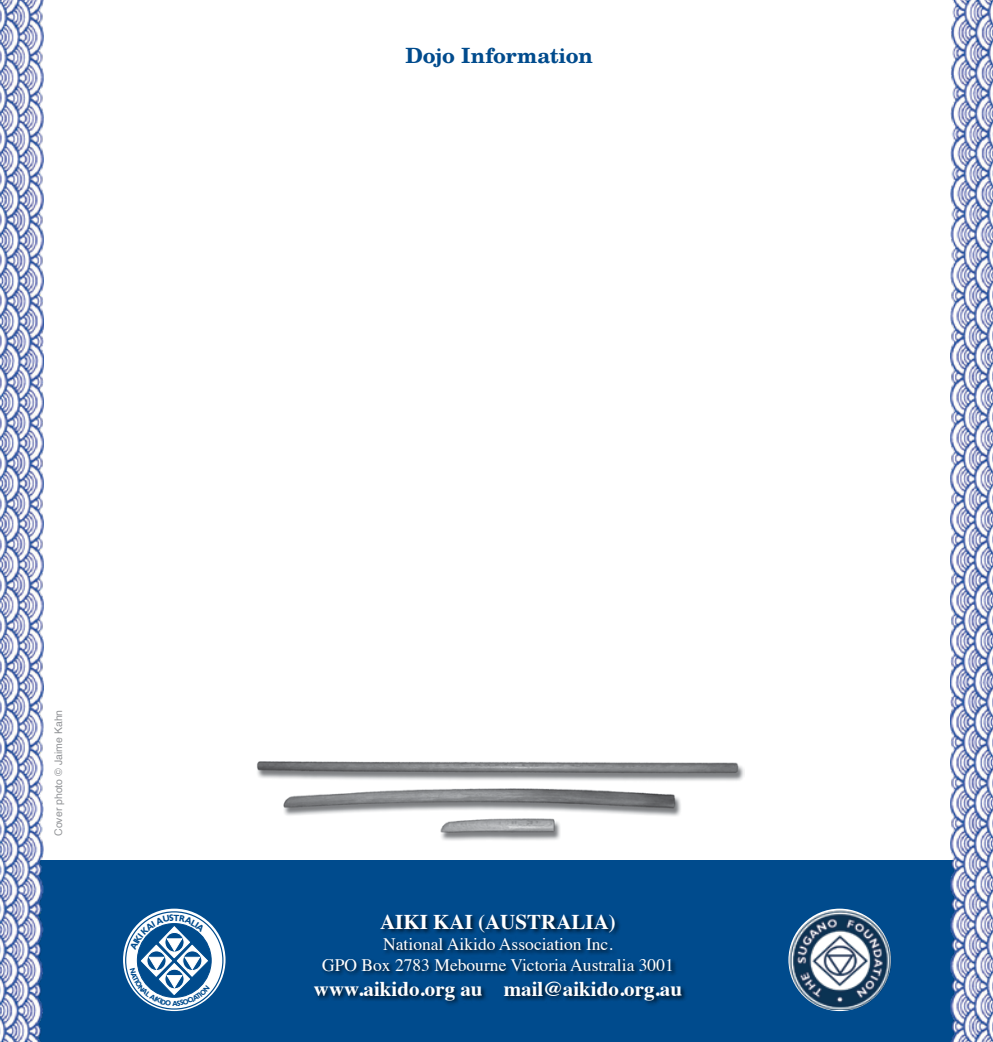
<style>
.page{position:relative;width:993px;height:1042px;background:#fff}
.page>*{position:absolute;margin:0;border:0;box-sizing:border-box;transform-origin:0 0}
.t1{font:700 21px "Times";color:#fff}
.t2{font:700 21px "Te X Gyre Schola";letter-spacing:-.015em;color:#004b8d}
.t3{font:17.5px/21px "Times";color:#fff;text-align:center}
.t4{font:10.5px "Helvetica";color:#939598}
</style>
<div class="page">
<div style="left:17px;top:860px;width:948px;height:182px;background:#004b8d"></div>
<img style="left:0;top:0;width:43px;height:1042px">
<img style="left:950px;top:0;width:42px;height:1042px">
<img style="left:257px;top:761px;width:487px;height:80px">
<div style="left:313px;top:914px;width:374px;height:92px;background:#000;opacity:.75"></div>
<svg style="left:123px;top:908px;width:102px;height:103px"></svg>
<svg style="left:126px;top:912px;width:97px;height:97px"></svg>
<img style="left:788px;top:909px;width:103px;height:101px">
<svg style="left:130px;top:914px;width:80px;height:92px"></svg>
<p class="t2" style="left:405px;top:38px;width:189px">Dojo Information</p>
<p class="t4" style="left:50px;top:836px;width:128px;rotate:-90deg">Cover photo © Jaime Kahn</p>
<p class="t1" style="left:380px;top:902px;width:237px">AIKI KAI (AUSTRALIA)</p>
<p class="t3" style="left:322px;top:932px;width:353px">National Aikido Association Inc.<br>GPO Box 2783 Mebourne Victoria Australia 3001</p>
<p class="t1" style="left:314px;top:969px;width:369px">www.aikido.org au mail@aikido.org.au</p>
</div>
